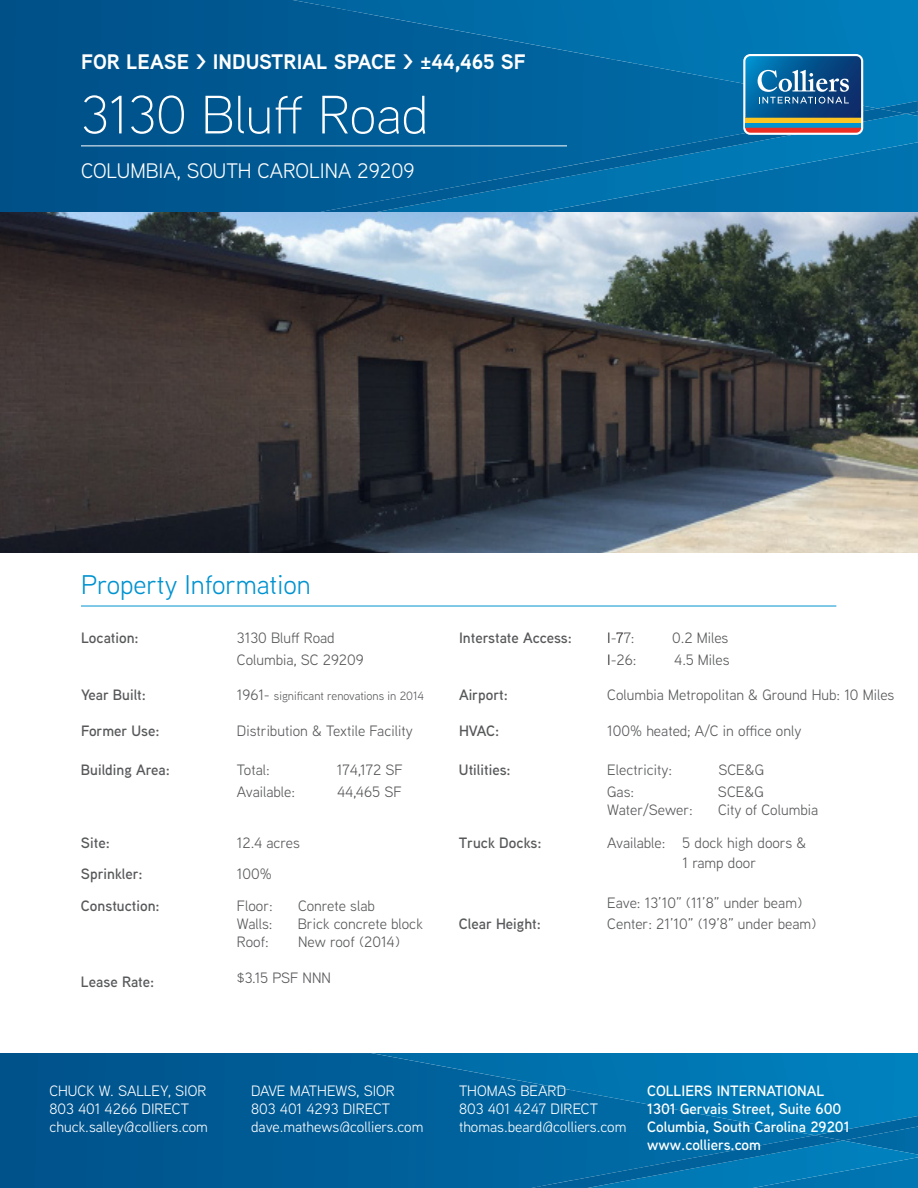
<style>
.page{position:relative;width:918px;height:1188px;background:#fff}
.page>*{position:absolute;margin:0;border:0;box-sizing:border-box;transform-origin:0 0}
.Property_Headline{font:300 54px "Aaux Next";color:#fff}
.subheads{font:27px "Aaux Next";color:#0093d0}
.for_sale{font:700 21px "Aaux Next";color:#fff}
.for_sale-2{font:21px "Aaux Next";color:#fff}
.t1{font:15px "Aaux Next";color:#57585a}
.t2{font:15px "Aaux Next";color:#fff}
.t3{font:600 15px "Aaux Next";color:#57585a}
.address{font:600 15px "Aaux Next";color:#fff}
.t4{font:12px "Aaux Next";color:#57585a}
.s1{color:#231f20}
.s2{font-size:15px}
</style>
<div class="page">
<img style="left:0;top:1053px;width:572px;height:135px">
<img style="left:572px;top:1135px;width:346px;height:53px">
<img style="left:371px;top:1053px;width:547px;height:33px">
<img style="left:545px;top:1085px;width:373px;height:50px">
<img style="left:815px;top:1116px;width:103px;height:25px">
<img style="left:588px;top:1154px;width:181px;height:34px">
<img style="left:768px;top:1141px;width:150px;height:44px">
<img style="left:387px;top:1187px;width:144px;height:1px">
<img style="left:538px;top:1168px;width:103px;height:20px">
<img style="left:640px;top:1135px;width:203px;height:43px">
<img style="left:284px;top:1183px;width:103px;height:5px">
<svg style="left:531px;top:1186px;width:8px;height:2px"></svg>
<div style="left:0;top:0;width:319px;height:213px;background:#00558e"></div>
<div style="left:319px;top:11px;width:53px;height:196px;background:#005c95"></div>
<div style="left:372px;top:60px;width:263px;height:153px;background:#00619b"></div>
<img style="left:635px;top:108px;width:283px;height:105px">
<img style="left:293px;top:0;width:625px;height:11px">
<img style="left:344px;top:9px;width:574px;height:51px">
<img style="left:608px;top:58px;width:310px;height:50px">
<img style="left:878px;top:101px;width:40px;height:13px">
<img style="left:622px;top:127px;width:210px;height:70px">
<img style="left:831px;top:114px;width:87px;height:44px">
<img style="left:360px;top:176px;width:210px;height:37px">
<img style="left:569px;top:170px;width:54px;height:37px">
<img style="left:601px;top:141px;width:103px;height:29px">
<img style="left:703px;top:108px;width:203px;height:43px">
<img style="left:347px;top:188px;width:103px;height:25px">
<img style="left:449px;top:160px;width:153px;height:39px">
<img style="left:299px;top:207px;width:49px;height:6px">
<svg style="left:743px;top:54px;width:120px;height:81px;background:#4b7796"></svg>
<hr style="left:81px;top:146px;width:486px;height:1px;background:#fff">
<hr style="left:81px;top:606px;width:755px;height:1px;background:#0093d0">
<img style="left:0;top:213px;width:918px;height:340px">
<p class="for_sale" style="left:81px;top:47px;width:446px">FOR LEASE &gt; INDUSTRIAL SPACE &gt; ±44,465 SF</p>
<p class="Property_Headline" style="left:81px;top:79px;width:349px">3130 Bluff Road</p>
<p class="for_sale-2" style="left:81px;top:157px;width:335px">COLUMBIA, SOUTH CAROLINA 29209</p>
<p class="subheads" style="left:81px;top:566px;width:231px">Property Information</p>
<p class="t3" style="left:81px;top:627px;width:59px">Location:</p>
<p class="t1" style="left:237px;top:628px;width:99px">3130 Bluff Road</p>
<p class="t3" style="left:459px;top:627px;width:115px">Interstate Access:</p>
<p class="t1" style="left:607px;top:628px;width:29px"><span class="s1">I</span>-<span class="s1">7</span>7:</p>
<p class="t1" style="left:672px;top:628px;width:58px">0.2 Miles</p>
<p class="t1" style="left:237px;top:650px;width:128px">Columbia, SC 29209</p>
<p class="t1" style="left:607px;top:650px;width:31px"><span class="s1">I</span>-26:</p>
<p class="t1" style="left:674px;top:650px;width:57px">4.5 Miles</p>
<p class="t3" style="left:81px;top:684px;width:67px">Year Built:</p>
<p class="t3" style="left:81px;top:720px;width:80px">Former Use:</p>
<p class="t3" style="left:459px;top:684px;width:51px">Airport:</p>
<p class="t3" style="left:459px;top:720px;width:42px">HVAC:</p>
<p class="t1" style="left:607px;top:685px;width:289px">Columbia Metropolitan &amp; Ground Hub: 10 Miles</p>
<p class="t1" style="left:607px;top:721px;width:196px">100% heated; A/C in office only</p>
<p class="t4" style="left:237px;top:688px;width:189px"><span class="s2">1961-</span> significant renovations in 2014</p>
<p class="t1" style="left:237px;top:721px;width:177px">Distribution &amp; Textile Facility</p>
<p class="t3" style="left:81px;top:759px;width:91px">Building Area:</p>
<p class="t1" style="left:237px;top:759px;width:34px">Total:</p>
<p class="t1" style="left:337px;top:759px;width:68px">174,172 SF</p>
<p class="t3" style="left:459px;top:759px;width:53px">Utilities:</p>
<p class="t1" style="left:607px;top:759px;width:67px">Electricity:</p>
<p class="t1" style="left:718px;top:759px;width:47px">SCE&amp;G</p>
<p class="t1" style="left:237px;top:782px;width:60px">Available:</p>
<p class="t1" style="left:337px;top:782px;width:66px">44,465 SF</p>
<p class="t1" style="left:607px;top:782px;width:28px">Gas:</p>
<p class="t1" style="left:718px;top:782px;width:47px">SCE&amp;G</p>
<p class="t1" style="left:607px;top:800px;width:87px">Water/Sewer:</p>
<p class="t1" style="left:718px;top:800px;width:102px">City of Columbia</p>
<p class="t3" style="left:81px;top:832px;width:30px">Site:</p>
<p class="t1" style="left:237px;top:833px;width:64px">12.4 acres</p>
<p class="t3" style="left:459px;top:832px;width:84px">Truck Docks:</p>
<p class="t1" style="left:607px;top:833px;width:201px">Available: 5 dock high doors &amp;</p>
<p class="t1" style="left:683px;top:852px;width:75px">1 ramp door</p>
<p class="t1" style="left:607px;top:893px;width:196px">Eave: 13’10” (11’8” under beam)</p>
<p class="t1" style="left:607px;top:914px;width:210px">Center: 21’10” (19’8” under beam)</p>
<p class="t3" style="left:81px;top:864px;width:63px">Sprinkler:</p>
<p class="t1" style="left:237px;top:864px;width:36px">100%</p>
<p class="t3" style="left:81px;top:895px;width:80px">Constuction:</p>
<p class="t1" style="left:237px;top:895px;width:37px">Floor:</p>
<p class="t1" style="left:298px;top:895px;width:78px">Conrete slab</p>
<p class="t1" style="left:237px;top:913px;width:37px">Walls:</p>
<p class="t1" style="left:298px;top:913px;width:127px">Brick concrete block</p>
<p class="t1" style="left:237px;top:931px;width:33px">Roof:</p>
<p class="t1" style="left:298px;top:931px;width:103px">New roof (2014)</p>
<p class="t1" style="left:237px;top:967px;width:95px">$3.15 PSF NNN</p>
<p class="t3" style="left:459px;top:913px;width:83px">Clear Height:</p>
<p class="t3" style="left:81px;top:972px;width:75px">Lease Rate:</p>
<p class="t2" style="left:49px;top:1080px;width:159px">CHUCK W. SALLEY, SIOR</p>
<p class="t2" style="left:49px;top:1098px;width:141px">803 401 4266 DIRECT</p>
<p class="t2" style="left:49px;top:1116px;width:160px">chuck.salley@colliers.com</p>
<p class="t2" style="left:251px;top:1080px;width:145px">DAVE MATHEWS, SIOR</p>
<p class="t2" style="left:251px;top:1098px;width:141px">803 401 4293 DIRECT</p>
<p class="t2" style="left:251px;top:1116px;width:174px">dave.mathews@colliers.com</p>
<p class="t2" style="left:459px;top:1080px;width:109px">THOMAS BEARD</p>
<p class="t2" style="left:459px;top:1098px;width:141px">803 401 4247 DIRECT</p>
<p class="t2" style="left:459px;top:1116px;width:169px">thomas.beard@colliers.com</p>
<p class="address" style="left:647px;top:1080px;width:179px">COLLIERS INTERNATIONAL</p>
<p class="address" style="left:647px;top:1098px;width:196px">1301 Gervais Street, Suite 600</p>
<p class="address" style="left:647px;top:1116px;width:204px">Columbia, South Carolina 29201</p>
<p class="address" style="left:647px;top:1134px;width:115px">www.colliers.com</p>
</div>
